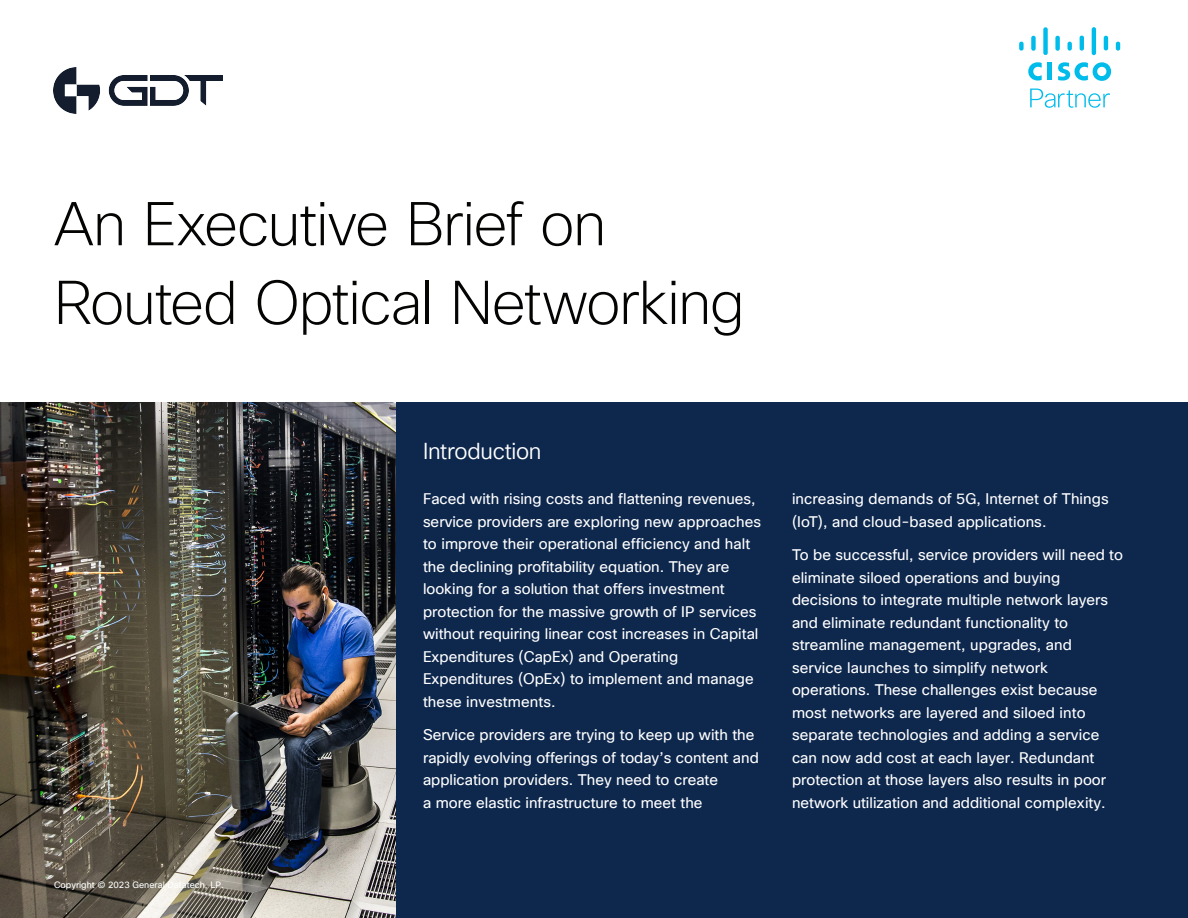
<style>
.page{position:relative;width:1188px;height:918px;background:#fff}
.page>*{position:absolute;margin:0;border:0;box-sizing:border-box;transform-origin:0 0}
.Title_Headline{font:200 60px/78.8px "Cisco Sans TT";letter-spacing:-.02em;color:#040503}
.Body_White{font:22.5px "Cisco Sans TT Light";letter-spacing:-.015em;color:#fff}
.Body_White-2{font:15px/22.5px "Cisco Sans TT";color:#fff}
.t1{font:9px "Cisco Sans";color:#fff}
.s1{font-family:"Cisco Sans"}
</style>
<div class="page">
<div style="left:396px;top:403px;width:792px;height:515px;background:#0d274d"></div>
<img style="left:0;top:403px;width:396px;height:515px">
<svg style="left:1030px;top:89px;width:80px;height:19px"></svg>
<hr style="left:1048px;top:63px;width:4px;height:17px;background:#00bceb">
<svg style="left:1028px;top:62px;width:14px;height:19px"></svg>
<svg style="left:1058px;top:62px;width:53px;height:19px"></svg>
<svg style="left:1019px;top:42px;width:5px;height:9px"></svg>
<svg style="left:1031px;top:35px;width:5px;height:16px"></svg>
<svg style="left:1043px;top:27px;width:5px;height:28px"></svg>
<svg style="left:1055px;top:35px;width:5px;height:16px"></svg>
<svg style="left:1068px;top:42px;width:4px;height:9px"></svg>
<svg style="left:1080px;top:35px;width:4px;height:16px"></svg>
<hr style="left:1092px;top:27px;width:4px;height:28px;background:#00bceb;border-radius:2px">
<svg style="left:1104px;top:35px;width:4px;height:16px"></svg>
<svg style="left:1116px;top:41px;width:4px;height:10px"></svg>
<img style="left:54px;top:67px;width:169px;height:47px">
<p class="Title_Headline" style="left:54px;top:187px;width:692px">An Executive Brief on<br>Routed Optical Networking</p>
<p class="t1" style="left:54px;top:879px;width:171px">Copyright © 2023 General Datatech, LP.</p>
<p class="Body_White" style="left:423px;top:436px;width:120px">Introduction</p>
<p class="Body_White-2" style="left:423px;top:488px;width:340px">Faced with rising costs and flattening revenues, <span class="s1">service providers</span> are exploring new approaches to improve their operational efficiency and halt the declining profitability equation. They are looking for a solution that offers investment protection for the massive growth of IP services without requiring linear cost increases in Capital Expenditures (CapEx) and Operating Expenditures (OpEx) to implement and manage these investments.</p>
<p class="Body_White-2" style="left:423px;top:724px;width:337px"><span class="s1">Service providers</span> are trying to keep up with the rapidly evolving offerings of today’s content and application providers. They need to create<br>a more elastic infrastructure to meet the</p>
<p class="Body_White-2" style="left:792px;top:488px;width:318px">increasing demands of 5G, Internet of Things (IoT), and cloud-based applications.</p>
<p class="Body_White-2" style="left:792px;top:544px;width:333px">To be successful, <span class="s1">service providers</span> will need to eliminate siloed operations and buying decisions to integrate multiple network layers and eliminate redundant functionality to streamline management, upgrades, and service launches to simplify network operations. These challenges exist because most networks are layered and siloed into separate technologies and adding a service can now add cost at each layer. Redundant protection at those layers also results in poor network utilization and additional complexity.</p>
</div>
